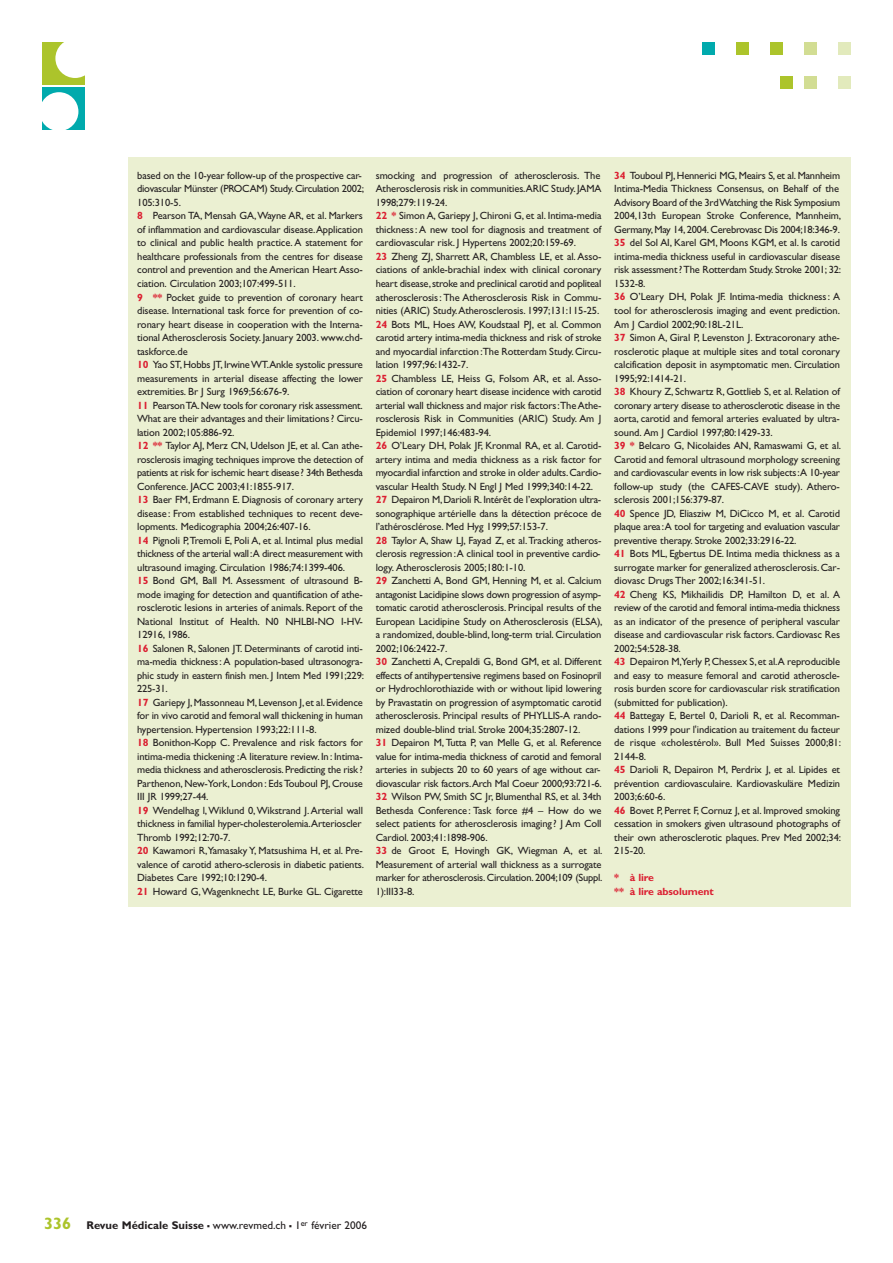
<style>
.page{position:relative;width:893px;height:1263px;background:#fff}
.page>*{position:absolute;margin:0;border:0;box-sizing:border-box;transform-origin:0 0}
.t1{font:11.25px "Gill Sans";color:#231f20}
.t2{font:10.5px/13.5px "Gill Sans";letter-spacing:-.01em;color:#231f20}
.t3{font:700 10.5px/13.5px "Gill Sans";letter-spacing:-.01em;color:#db1f31}
.s1{font-weight:700;color:#db1f31}
.s2{font-weight:700;font-size:16.5px;color:#acc42b}
.s3{font-weight:700}
.s4{font-weight:700;font-size:16.5px}
</style>
<div class="page">
<div style="left:838px;top:43px;width:12px;height:12px;background:#e2eabc"></div>
<div style="left:804px;top:43px;width:12px;height:12px;background:#d2dd93"></div>
<div style="left:770px;top:43px;width:12px;height:12px;background:#acc42b"></div>
<div style="left:736px;top:43px;width:12px;height:12px;background:#acc42b"></div>
<div style="left:702px;top:43px;width:12px;height:12px;background:#00aaad"></div>
<div style="left:838px;top:77px;width:12px;height:12px;background:#e2eabc"></div>
<div style="left:804px;top:77px;width:12px;height:12px;background:#d2dd93"></div>
<div style="left:780px;top:77px;width:13px;height:12px;background:#acc42b"></div>
<div style="left:43px;top:43px;width:42px;height:42px;background:#acc42b"></div>
<div style="left:55px;top:39px;width:40px;height:39px;background:#fff;border-radius:50%"></div>
<div style="left:43px;top:87px;width:42px;height:43px;background:#00aaad"></div>
<div style="left:40px;top:92px;width:38px;height:39px;background:#fff;border-radius:50%"></div>
<div style="left:128px;top:157px;width:722px;height:749px;background:#ebf0d2"></div>
<p class="t2" style="left:137px;top:170px;width:228px">based on the 10-year follow-up of the prospective car&shy;diovascular Münster (PROCAM) Study.Circulation 2002; 105:310-5.<br><span class="s1">8</span> Pearson TA, Mensah GA,Wayne AR, et al. Markers of inflammation and cardiovascular disease.Application to clinical and public health practice. A statement for healthcare professionals from the centres for disease control and prevention and the American Heart Asso&shy;ciation. Circulation 2003;107:499-511.<br><span class="s1">9 **</span> Pocket guide to prevention of coronary heart disease. International task force for prevention of co&shy;ronary heart disease in cooperation with the Interna&shy;tional Atherosclerosis Society. January 2003. www.chd&shy;taskforce.de<br><span class="s1">10</span> Yao ST, Hobbs JT, IrwineWT.Ankle systolic pressure measurements in arterial disease affecting the lower extremities. Br J Surg 1969;56:676-9.<br><span class="s1">11</span> PearsonTA.New tools for coronary risk assessment.<br>What are their advantages and their limitations? Circu&shy;lation 2002;105:886-92.<br><span class="s1">12 **</span> Taylor AJ, Merz CN, Udelson JE, et al. Can athe&shy;rosclerosis imaging techniques improve the detection of patients at risk for ischemic heart disease? 34th Bethesda Conference. JACC 2003;41:1855-917.<br><span class="s1">13</span> Baer FM, Erdmann E. Diagnosis of coronary artery disease : From established techniques to recent deve&shy;lopments. Medicographia 2004;26:407-16.<br><span class="s1">14</span> Pignoli P,Tremoli E, Poli A, et al. Intimal plus medial thickness of the arterial wall:A direct measurement with ultrasound imaging. Circulation 1986;74:1399-406.<br><span class="s1">15</span> Bond GM, Ball M. Assessment of ultrasound B&shy;mode imaging for detection and quantification of athe&shy;rosclerotic lesions in arteries of animals. Report of the National Institut of Health. N0 NHLBI-NO I-HV-12916, 1986.<br><span class="s1">16</span> Salonen R, Salonen JT. Determinants of carotid inti&shy;ma-media thickness: A popuIation-based ultrasonogra&shy;phic study in eastern finish men. J Intem Med 1991;229:<br>225-31.<br><span class="s1">17</span> Gariepy J,Massonneau M,Levenson J,et al.Evidence for in vivo carotid and femoral wall thickening in human hypertension. Hypertension 1993;22:111-8.<br><span class="s1">18</span> Bonithon-Kopp C. Prevalence and risk factors for intima-media thickening :A literature review. In : Intima&shy;media thickness and atherosclerosis. Predicting the risk?<br>Parthenon, New-York, London : EdsTouboul PJ, Crouse III JR 1999;27-44.<br><span class="s1">19</span> Wendelhag l,WikIund 0,Wikstrand J.Arterial wall thickness in familial hyper-cholesterolemia.Arterioscler Thromb 1992;12:70-7.<br><span class="s1">20</span> Kawamori R,Yamasaky Y, Matsushima H, et al. Pre&shy;valence of carotid athero-sclerosis in diabetic patients.<br>Diabetes Care 1992;10:1290-4.<br><span class="s1">21</span> Howard G,Wagenknecht LE, Burke GL. Cigarette</p>
<p class="t2" style="left:376px;top:170px;width:228px">smocking and progression of atherosclerosis. The Atherosclerosis risk in communities.ARIC Study.JAMA 1998;279:119-24.<br><span class="s1">22 *</span> Simon A, Gariepy J, Chironi G, et al. Intima-media thickness: A new tool for diagnosis and treatment of cardiovascular risk. J Hypertens 2002;20:159-69.<br><span class="s1">23</span> Zheng ZJ, Sharrett AR, Chambless LE, et al. Asso&shy;ciations of ankle-brachial index with clinical coronary heart disease,stroke and preclinical carotid and popliteal atherosclerosis:The Atherosclerosis Risk in Commu&shy;nities (ARIC) Study.Atherosclerosis. 1997;131:115-25.<br><span class="s1">24</span> Bots ML, Hoes AW, Koudstaal PJ, et al. Common carotid artery intima-media thickness and risk of stroke and myocardial infarction :The Rotterdam Study.Circu&shy;lation 1997;96:1432-7.<br><span class="s1">25</span> Chambless LE, Heiss G, Folsom AR, et al. Asso&shy;ciation of coronary heart disease incidence with carotid arterial wall thickness and major risk factors:TheAthe&shy;rosclerosis Risk in Communities (ARIC) Study. Am J Epidemiol 1997;146:483-94.<br><span class="s1">26</span> O’Leary DH, Polak JF, Kronmal RA, et al. Carotid&shy;artery intima and media thickness as a risk factor for myocardial infarction and stroke in older adults.Cardio&shy;vascular Health Study. N Engl J Med 1999;340:14-22.<br><span class="s1">27</span> Depairon M,Darioli R.Intérêt de l’exploration ultra&shy;sonographique artérielle dans la détection précoce de l’athérosclérose. Med Hyg 1999;57:153-7.<br><span class="s1">28</span> Taylor A, Shaw LJ, Fayad Z, et al.Tracking atheros&shy;clerosis regression :A clinical tool in preventive cardio&shy;logy. Atherosclerosis 2005;180:1-10.<br><span class="s1">29</span> Zanchetti A, Bond GM, Henning M, et al. Calcium antagonist Lacidipine slows down progression of asymp&shy;tomatic carotid atherosclerosis. Principal results of the European Lacidipine Study on Atherosclerosis (ELSA), a randomized, double-blind, long-term trial. Circulation 2002;106:2422-7.<br><span class="s1">30</span> Zanchetti A, Crepaldi G, Bond GM, et al. Different effects of antihypertensive regimens based on Fosinopril or Hydrochlorothiazide with or without lipid lowering by Pravastatin on progression of asymptomatic carotid atherosclerosis. Principal results of PHYLLIS-A rando&shy;mized double-blind trial. Stroke 2004;35:2807-12.<br><span class="s1">31</span> Depairon M, Tutta P, van Melle G, et al. Reference value for intima-media thickness of carotid and femoral arteries in subjects 20 to 60 years of age without car&shy;diovascular risk factors.Arch Mal Coeur 2000;93:721-6.<br><span class="s1">32</span> Wilson PW, Smith SC Jr, Blumenthal RS, et al. 34th Bethesda Conference : Task force #4 – How do we select patients for atherosclerosis imaging ? J Am Coll Cardiol. 2003;41:1898-906.<br><span class="s1">33</span> de Groot E, Hovingh GK, Wiegman A, et al.<br>Measurement of arterial wall thickness as a surrogate marker for atherosclerosis. Circulation. 2004;109 (Suppl.<br>1):III33-8.</p>
<p class="t2" style="left:614px;top:170px;width:228px"><span class="s1">34</span> Touboul PJ, Hennerici MG, Meairs S, et al. Mannheim Intima-Media Thickness Consensus, on Behalf of the Advisory Board of the 3rdWatching the Risk Symposium 2004,13th European Stroke Conference, Mannheim, Germany, May 14, 2004. Cerebrovasc Dis 2004;18:346-9.<br><span class="s1">35</span> del Sol AI, Karel GM, Moons KGM, et al. Is carotid intima-media thickness useful in cardiovascular disease risk assessment? The Rotterdam Study. Stroke 2001; 32:<br>1532-8.<br><span class="s1">36</span> O’Leary DH, Polak JF. Intima-media thickness: A tool for atherosclerosis imaging and event prediction.<br>Am J Cardiol 2002;90:18L-21L.<br><span class="s1">37</span> Simon A, Giral P, Levenston J. Extracoronary athe&shy;rosclerotic plaque at multiple sites and total coronary calcification deposit in asymptomatic men. Circulation 1995;92:1414-21.<br><span class="s1">38</span> Khoury Z, Schwartz R, Gottlieb S, et al. Relation of coronary artery disease to atherosclerotic disease in the aorta, carotid and femoral arteries evaluated by ultra&shy;sound. Am J Cardiol 1997;80:1429-33.<br><span class="s1">39 *</span> Belcaro G, Nicolaides AN, Ramaswami G, et al.<br>Carotid and femoral ultrasound morphology screening and cardiovascular events in low risk subjects:A 10-year follow-up study (the CAFES-CAVE study). Athero&shy;sclerosis 2001;156:379-87.<br><span class="s1">40</span> Spence JD, Eliasziw M, DiCicco M, et al. Carotid plaque area :A tool for targeting and evaluation vascular preventive therapy. Stroke 2002;33:2916-22.<br><span class="s1">41</span> Bots ML, Egbertus DE. Intima media thickness as a surrogate marker for generalized atherosclerosis.Car&shy;diovasc Drugs Ther 2002;16:341-51.<br><span class="s1">42</span> Cheng KS, Mikhailidis DP, Hamilton D, et al. A review of the carotid and femoral intima-media thickness as an indicator of the presence of peripheral vascular disease and cardiovascular risk factors. Cardiovasc Res 2002;54:528-38.<br><span class="s1">43</span> Depairon M,Yerly P,Chessex S, et al.A reproducible and easy to measure femoral and carotid atheroscle&shy;rosis burden score for cardiovascular risk stratification (submitted for publication).<br><span class="s1">44</span> Battegay E, Bertel 0, Darioli R, et al. Recomman&shy;dations 1999 pour l'indication au traitement du facteur de risque «cholestérol». Bull Med Suisses 2000;81:<br>2144-8.<br><span class="s1">45</span> Darioli R, Depairon M, Perdrix J, et al. Lipides et prévention cardiovasculaire. Kardiovaskuläre Medizin 2003;6:60-6.<br><span class="s1">46</span> Bovet P, Perret F, Cornuz J, et al. Improved smoking cessation in smokers given ultrasound photographs of their own atherosclerotic plaques. Prev Med 2002;34:<br>215-20.</p>
<p class="t3" style="left:614px;top:872px;width:101px">* à lire<br>** à lire absolument</p>
<p class="t1" style="left:44px;top:1221px;width:325px"><span class="s2">336</span> <span class="s3">Revue Médicale Suisse</span> <span class="s4">–</span> www.revmed.ch <span class="s4">–</span> 1<sup>er</sup> février 2006</p>
</div>
